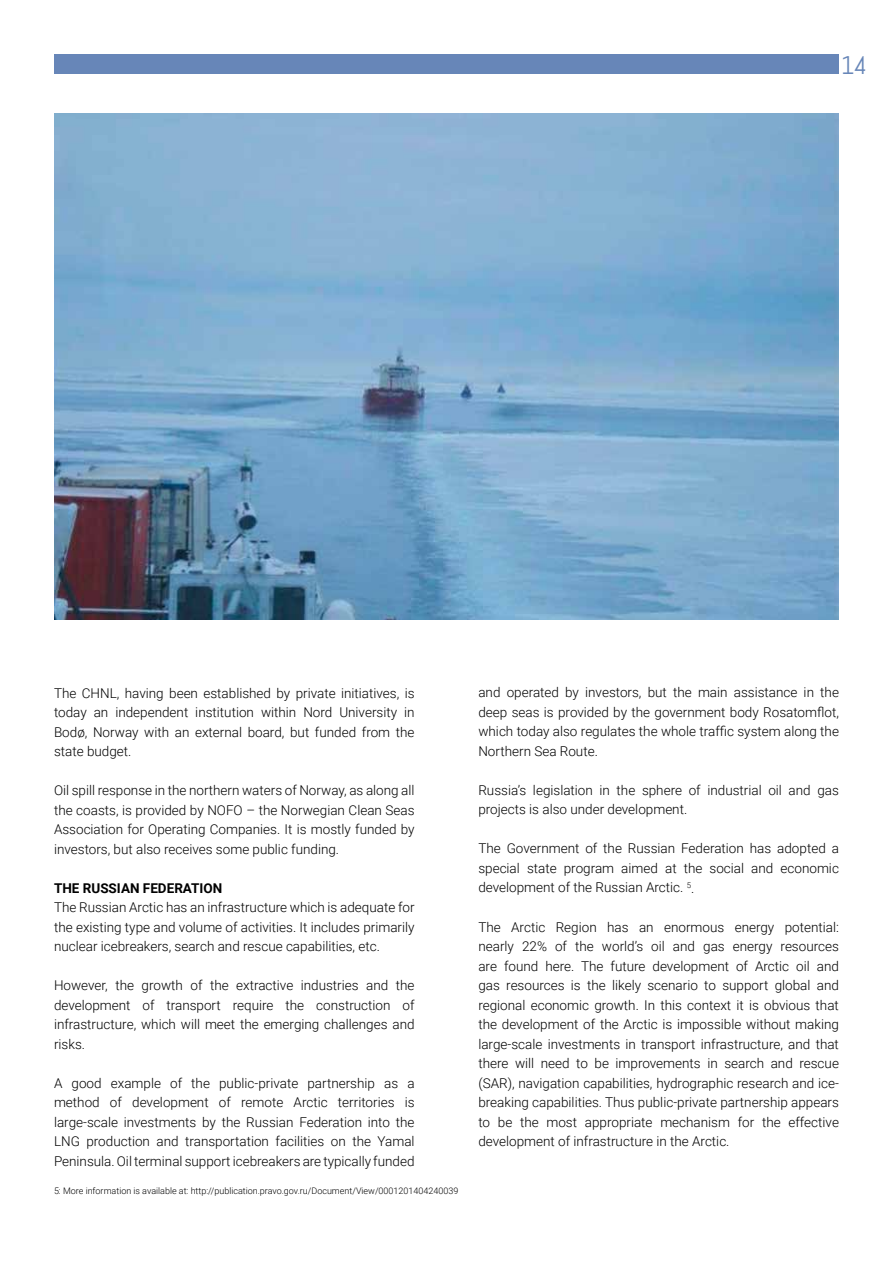
<style>
.page{position:relative;width:893px;height:1263px;background:#fff}
.page>*{position:absolute;margin:0;border:0;box-sizing:border-box;transform-origin:0 0}
.t1{font:25.5px "Abel";color:#6786b8}
.t2{font:300 13.5px/19.5px "Roboto";color:#000;text-align:justify}
.t3{font:700 13.5px "Roboto";color:#000}
.t4{font:300 9px "Roboto";color:#000}
</style>
<div class="page">
<div style="left:54px;top:54px;width:785px;height:20px;background:#6786b8"></div>
<img style="left:54px;top:114px;width:785px;height:506px">
<h1 class="t1" style="left:841px;top:49px;width:27px">14</h1>
<p class="t2" style="left:54px;top:682px;width:362px">The CHNL, having been established by private initiatives, is today an independent institution within Nord University in Bodø, Norway with an external board, but funded from the state budget.</p>
<p class="t2" style="left:54px;top:780px;width:362px">Oil spill response in the northern waters of Norway, as along all the coasts, is provided by NOFO – the Norwegian Clean Seas Association for Operating Companies. It is mostly funded by investors, but also receives some public funding.</p>
<p class="t3" style="left:54px;top:878px;width:170px">THE RUSSIAN FEDERATION</p>
<p class="t2" style="left:54px;top:897px;width:362px">The Russian Arctic has an infrastructure which is adequate for the existing type and volume of activities. It includes primarily nuclear icebreakers, search and rescue capabilities, etc.</p>
<p class="t2" style="left:54px;top:975px;width:362px">However, the growth of the extractive industries and the development of transport require the construction of infrastructure, which will meet the emerging challenges and risks.</p>
<p class="t2" style="left:54px;top:1072px;width:362px">A good example of the public-private partnership as a method of development of remote Arctic territories is large-scale investments by the Russian Federation into the LNG production and transportation facilities on the Yamal Peninsula. Oil terminal support icebreakers are typically funded</p>
<p class="t4" style="left:54px;top:1184px;width:406px">5: More information is available at: http://publication.pravo.gov.ru/Document/View/0001201404240039</p>
<p class="t2" style="left:478px;top:682px;width:362px">and operated by investors, but the main assistance in the deep seas is provided by the government body Rosatomflot, which today also regulates the whole traffic system along the Northern Sea Route.</p>
<p class="t2" style="left:478px;top:780px;width:362px">Russia’s legislation in the sphere of industrial oil and gas projects is also under development.</p>
<p class="t2" style="left:478px;top:838px;width:362px">The Government of the Russian Federation has adopted a special state program aimed at the social and economic development of the Russian Arctic. <sup>5</sup>.</p>
<p class="t2" style="left:478px;top:916px;width:362px">The Arctic Region has an enormous energy potential: nearly 22% of the world’s oil and gas energy resources are found here. The future development of Arctic oil and gas resources is the likely scenario to support global and regional economic growth. In this context it is obvious that the development of the Arctic is impossible without making large-scale investments in transport infrastructure, and that there will need to be improvements in search and rescue (SAR), navigation capabilities, hydrographic research and ice&shy;breaking capabilities. Thus public-private partnership appears to be the most appropriate mechanism for the effective development of infrastructure in the Arctic.</p>
</div>
